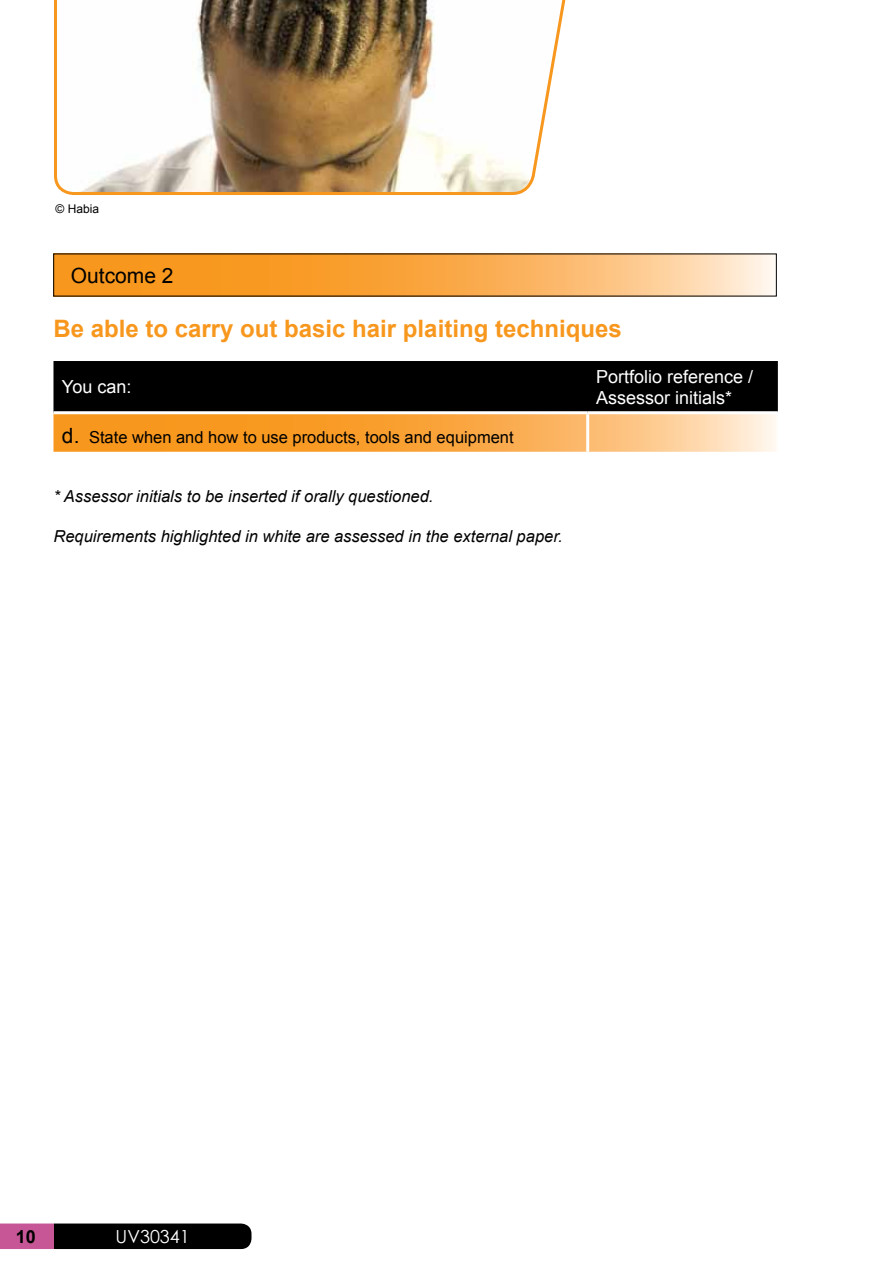
<style>
.page{position:relative;width:893px;height:1263px;background:#fff}
.page>*{position:absolute;margin:0;border:0;box-sizing:border-box;transform-origin:0 0}
.t1{font:700 24px "Arial";color:#f8971d}
.t2{font:21px "Arial";color:#000}
.t3{font:18px/21.6px "Arial";color:#fff}
.t4{font:18px "Century Gothic";color:#fff}
.t5{font:700 18px "Arial";color:#000}
.t6{font:italic 16.5px "Arial";color:#000}
.t7{font:16.5px "Arial";color:#000}
.t8{font:12px "Arial";color:#000}
.s1{font-size:21px}
</style>
<div class="page">
<svg style="left:55px;top:256px;width:719px;height:38px;background:#faaf54"></svg>
<svg style="left:53px;top:361px;width:725px;height:91px;background:#6c4b23"></svg>
<hr style="left:586px;top:414px;width:3px;height:38px;background:#fff">
<hr style="left:53px;top:411px;width:535px;height:3px;background:#fff">
<hr style="left:588px;top:411px;width:190px;height:3px;background:#fff">
<svg style="left:0;top:1223px;width:251px;height:26px;background:#301825"></svg>
<svg style="left:54px;top:0;width:512px;height:195px"></svg>
<p class="t8" style="left:56px;top:201px;width:45px">© Habia</p>
<p class="t2" style="left:71px;top:261px;width:104px">Outcome 2</p>
<h1 class="t1" style="left:53px;top:313px;width:570px">Be able to carry out basic hair plaiting techniques</h1>
<p class="t3" style="left:62px;top:376px;width:71px">You can:</p>
<p class="t3" style="left:596px;top:366px;width:159px">Portfolio reference /<br>Assessor initials*</p>
<p class="t7" style="left:62px;top:427px;width:453px"><span class="s1">d.</span> State when and how to use products, tools and equipment</p>
<p class="t6" style="left:53px;top:486px;width:381px">* Assessor initials to be inserted if orally questioned.</p>
<p class="t6" style="left:53px;top:525px;width:511px">Requirements highlighted in white are assessed in the external paper.</p>
<p class="t5" style="left:16px;top:1225px;width:22px">10</p>
<p class="t4" style="left:116px;top:1223px;width:76px">UV30341</p>
</div>
